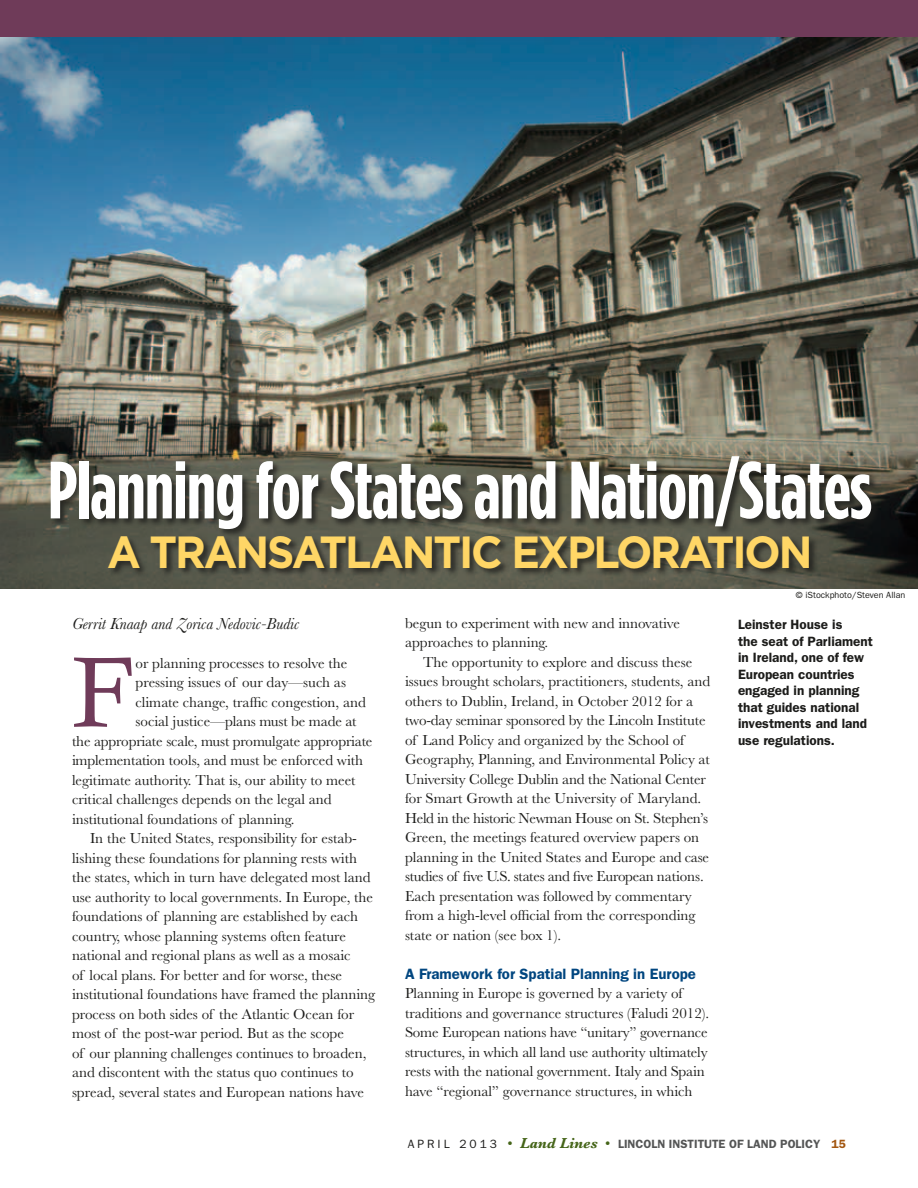
<style>
.page{position:relative;width:918px;height:1188px;background:#fff}
.page>*{position:absolute;margin:0;border:0;box-sizing:border-box;transform-origin:0 0}
.t1{font:100.05px "Calisto";color:#6f3b59}
.t2{font:700 81px "Gotham Condensed";letter-spacing:-.01em;color:#fff;scale:.95 1}
.t3{font:700 45px "Gotham";letter-spacing:-.05em;color:#ffd666;scale:.95 1}
.t4{font:italic 16.5px "Baskerville";color:#1c1c1a}
.t5{font:15px/19.5px "Baskerville";color:#1c1c1a}
.t6{font:600 15px "ITC Franklin Gothic Std";color:#004680}
.t7{font:600 13.5px/16.5px "ITC Franklin Gothic Std";color:#1c1c1a}
.t8{font:600 12px "ITC Franklin Gothic Std";color:#545555}
.t9{font:12px "ITC Franklin Gothic Std";color:#1c1c1a}
.t10{font:9px "ITC Franklin Gothic Std";color:#1c1c1a}
.s1{font-weight:400;color:#1c1c1a}
.s2{font-family:"Baskerville";font-weight:400;font-size:15px;color:#456519}
.s3{font-family:"Baskerville";font-weight:700;font-style:italic;font-size:15px;color:#456519}
.s4{color:#a35711}
</style>
<div class="page">
<div style="left:0;top:0;width:918px;height:38px;background:#6f3b59"></div>
<img style="left:0;top:38px;width:918px;height:551px">
<div style="left:50px;top:456px;width:831px;height:122px;background:#1c1c1a;opacity:.75"></div>
<h2 class="t2" style="left:48px;top:443px;width:869px">Planning for States and Nation/States</h2>
<h3 class="t3" style="left:107px;top:522px;width:744px">A TRANSATLANTIC EXPLORATION</h3>
<p class="t10" style="left:796px;top:590px;width:111px">© iStockphoto/Steven Allan</p>
<p class="t4" style="left:72px;top:614px;width:229px">Gerrit Knaap and Zorica Nedovic-Budic</p>
<h1 class="t1" style="left:72px;top:634px;width:64px">F</h1>
<p class="t5" style="left:136px;top:653px;width:213px">or planning processes to resolve the</p>
<p class="t5" style="left:405px;top:613px;width:307px">begun to experiment with new and innovative approaches to planning.<br>The opportunity to explore and discuss these issues brought scholars, practitioners, students, and others to Dublin, Ireland, in October 2012 for a two-day seminar sponsored by the Lincoln Institute of Land Policy and organized by the School of Geography, Planning, and Environmental Policy at University College Dublin and the National Center for Smart Growth at the University of Maryland.<br>Held in the historic Newman House on St. Stephen’s Green, the meetings featured overview papers on planning in the United States and Europe and case studies of five U.S. states and five European nations.<br>Each presentation was followed by commentary from a high-level official from the corresponding state or nation (see box 1).</p>
<p class="t6" style="left:405px;top:965px;width:293px">A Framework for Spatial Planning in Europe</p>
<p class="t5" style="left:405px;top:984px;width:306px">Planning in Europe is governed by a variety of traditions and governance structures (Faludi 2012).<br>Some European nations have “unitary” governance structures, in which all land use authority ultimately rests with the national government. Italy and Spain have “regional” governance structures, in which</p>
<p class="t7" style="left:738px;top:616px;width:136px">Leinster House is<br>the seat of Parliament in Ireland, one of few<br>European countries engaged in planning that guides national investments and land use regulations.</p>
<p class="t5" style="left:136px;top:673px;width:212px">pressing issues of our day—such as</p>
<p class="t5" style="left:136px;top:692px;width:232px">climate change, traffic congestion, and</p>
<p class="t5" style="left:136px;top:712px;width:222px">social justice—plans must be made at</p>
<p class="t5" style="left:72px;top:731px;width:302px">the appropriate scale, must promulgate appropriate</p>
<p class="t5" style="left:72px;top:751px;width:293px">implementation tools, and must be enforced with</p>
<p class="t5" style="left:72px;top:770px;width:285px">legitimate authority. That is, our ability to meet</p>
<p class="t5" style="left:72px;top:790px;width:261px">critical challenges depends on the legal and</p>
<p class="t5" style="left:72px;top:809px;width:224px">institutional foundations of planning.</p>
<p class="t5" style="left:90px;top:829px;width:268px">In the United States, responsibility for estab-</p>
<p class="t5" style="left:72px;top:848px;width:287px">lishing these foundations for planning rests with</p>
<p class="t5" style="left:72px;top:868px;width:300px">the states, which in turn have delegated most land</p>
<p class="t5" style="left:72px;top:887px;width:303px">use authority to local governments. In Europe, the</p>
<p class="t5" style="left:72px;top:907px;width:288px">foundations of planning are established by each</p>
<p class="t5" style="left:72px;top:926px;width:276px">country, whose planning systems often feature</p>
<p class="t5" style="left:72px;top:946px;width:280px">national and regional plans as well as a mosaic</p>
<p class="t5" style="left:72px;top:965px;width:271px">of local plans. For better and for worse, these</p>
<p class="t5" style="left:72px;top:985px;width:305px">institutional foundations have framed the planning</p>
<p class="t5" style="left:72px;top:1004px;width:284px">process on both sides of the Atlantic Ocean for</p>
<p class="t5" style="left:72px;top:1024px;width:273px">most of the post-war period. But as the scope</p>
<p class="t5" style="left:72px;top:1043px;width:296px">of our planning challenges continues to broaden,</p>
<p class="t5" style="left:72px;top:1063px;width:283px">and discontent with the status quo continues to</p>
<p class="t5" style="left:72px;top:1082px;width:293px">spread, several states and European nations have</p>
<p class="t9" style="left:408px;top:1137px;width:10px">april</p>
<p class="t8" style="left:459px;top:1136px;width:388px"><span class="s1">2 0 1 3</span> <span class="s2">•</span> <span class="s3">Land Lines</span> <span class="s2">•</span> Lincoln Institute of Land Policy <span class="s4">15</span></p>
</div>
